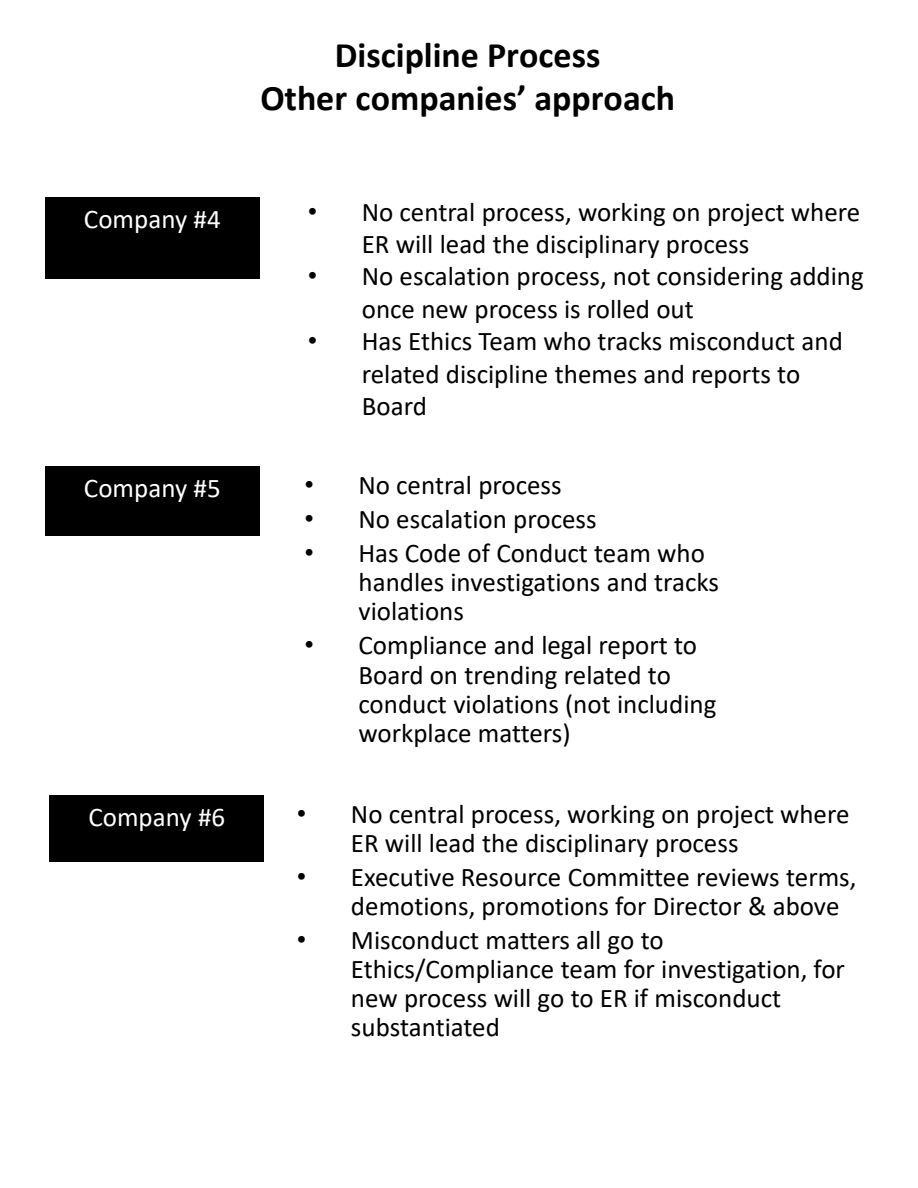
<style>
.page{position:relative;width:918px;height:1188px;background:#fff}
.page>*{position:absolute;margin:0;border:0;box-sizing:border-box;transform-origin:0 0}
.t1{font:700 36px "Calibri";color:#000}
.t2{font:27px/29.1px "Calibri";color:#000}
.t3{font:27px "Calibri";color:#fff}
.s1{font-family:"Arial"}
</style>
<div class="page">
<div style="left:45px;top:197px;width:215px;height:82px;background:#000"></div>
<div style="left:45px;top:467px;width:215px;height:69px;background:#000"></div>
<div style="left:50px;top:795px;width:214px;height:67px;background:#000"></div>
<p class="t3" style="left:84px;top:200px;width:138px">Company #4</p>
<p class="t3" style="left:84px;top:470px;width:138px">Company #5</p>
<p class="t3" style="left:88px;top:798px;width:138px">Company #6</p>
<p class="t1" style="left:335px;top:29px;width:267px">Discipline Process</p>
<p class="t1" style="left:260px;top:72px;width:416px">Other companies’ approach</p>
<p class="t2" style="left:362px;top:195px;width:500px;line-height:32.4px;text-indent:-54px"><span class="s1">•</span> No central process, working on project where<br>ER will lead the disciplinary process</p>
<p class="t2" style="left:362px;top:259px;width:504px;line-height:32.4px;text-indent:-54px"><span class="s1">•</span> No escalation process, not considering adding once new process is rolled out</p>
<p class="t2" style="left:362px;top:324px;width:483px;line-height:32.4px;text-indent:-54px"><span class="s1">•</span> Has Ethics Team who tracks misconduct and related discipline themes and reports to<br>Board</p>
<p class="t2" style="left:304px;top:470px;width:259px"><span class="s1">•</span> No central process</p>
<p class="t2" style="left:304px;top:504px;width:294px"><span class="s1">•</span> No escalation process</p>
<p class="t2" style="left:358px;top:538px;width:362px;text-indent:-54px"><span class="s1">•</span> Has Code of Conduct team who handles investigations and tracks violations</p>
<p class="t2" style="left:358px;top:630px;width:359px;text-indent:-54px"><span class="s1">•</span> Compliance and legal report to<br>Board on trending related to conduct violations (not including workplace matters)</p>
<p class="t2" style="left:351px;top:798px;width:500px;text-indent:-54px"><span class="s1">•</span> No central process, working on project where<br>ER will lead the disciplinary process</p>
<p class="t2" style="left:351px;top:862px;width:507px;text-indent:-54px"><span class="s1">•</span> Executive Resource Committee reviews terms, demotions, promotions for Director &amp; above</p>
<p class="t2" style="left:351px;top:925px;width:496px;text-indent:-54px"><span class="s1">•</span> Misconduct matters all go to<br>Ethics/Compliance team for investigation, for new process will go to ER if misconduct substantiated</p>
</div>
